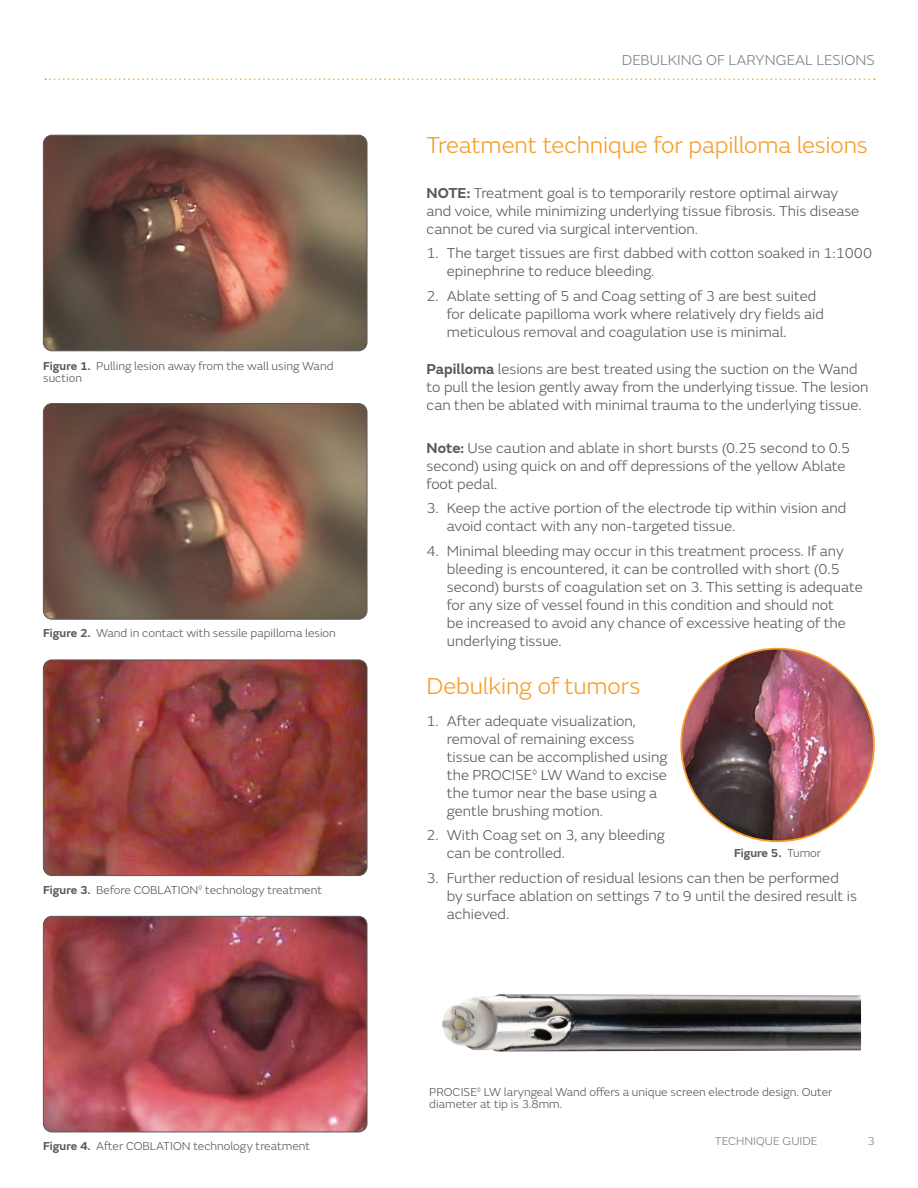
<style>
.page{position:relative;width:918px;height:1188px;background:#fff}
.page>*{position:absolute;margin:0;border:0;box-sizing:border-box;transform-origin:0 0}
.Orange_Paragraph_Hea{font:300 24px "SN Emeric";letter-spacing:-.005em;color:#f89c28}
.NOTES_CAUTION_Body_T{font:300 15px/18px "SN Emeric";color:#57585a}
.t1{font:300 15px "SN Emeric";letter-spacing:.005em;color:#808285}
.Figure_descriptions{font:300 12px/12px "SN Emeric";color:#57585a}
.Product_names{font:300 12px/12px "SN Emeric";color:#57585a}
.t2{font:300 12px "SN Emeric";color:#808285}
.Figure_descriptions-2{font:600 12px "SN Emeric";color:#57585a}
.s1{font-weight:600}
.s2{font-weight:300}
</style>
<div class="page">
<svg style="left:45px;top:78px;width:830px;height:2px"></svg>
<img style="left:43px;top:135px;width:324px;height:216px">
<div style="left:43px;top:135px;width:324px;height:216px;border:1px solid #57585a;border-radius:9px"></div>
<img style="left:43px;top:404px;width:324px;height:215px">
<div style="left:43px;top:403px;width:324px;height:216px;border:1px solid #57585a;border-radius:9px"></div>
<img style="left:43px;top:660px;width:324px;height:216px">
<div style="left:43px;top:660px;width:324px;height:216px;border:1px solid #57585a;border-radius:9px"></div>
<img style="left:43px;top:916px;width:324px;height:216px">
<div style="left:43px;top:916px;width:324px;height:216px;border:1px solid #57585a;border-radius:9px"></div>
<img style="left:681px;top:649px;width:193px;height:192px;border-radius:96px">
<img style="left:442px;top:994px;width:419px;height:58px">
<p class="Figure_descriptions" style="left:43px;top:360px;width:292px"><span class="s1">Figure 1.</span> Pulling lesion away from the wall using Wand suction</p>
<p class="Figure_descriptions" style="left:43px;top:627px;width:294px"><span class="s1">Figure 2.</span> Wand in contact with sessile papilloma lesion</p>
<p class="Figure_descriptions" style="left:43px;top:884px;width:280px"><span class="s1">Figure 3.</span> Before COBLATION<sup>◊</sup> technology treatment</p>
<p class="Figure_descriptions" style="left:43px;top:1140px;width:268px"><span class="s1">Figure 4.</span> After COBLATION technology treatment</p>
<p class="t1" style="left:622px;top:51px;width:254px">DEBULKING OF LARYNGEAL LESIONS</p>
<p class="Orange_Paragraph_Hea" style="left:427px;top:130px;width:443px">Treatment technique for papilloma lesions</p>
<p class="NOTES_CAUTION_Body_T" style="left:427px;top:183px;width:434px"><span class="s1">NOTE:</span> Treatment goal is to temporarily restore optimal airway and voice, while minimizing underlying tissue fibrosis. This disease cannot be cured via surgical intervention.</p>
<p class="NOTES_CAUTION_Body_T" style="left:447px;top:244px;width:427px;text-indent:-20px">1. The target tissues are first dabbed with cotton soaked in 1:1000 epinephrine to reduce bleeding.</p>
<p class="NOTES_CAUTION_Body_T" style="left:447px;top:286px;width:379px;text-indent:-20px">2. Ablate setting of 5 and Coag setting of 3 are best suited for delicate papilloma work where relatively dry fields aid meticulous removal and coagulation use is minimal.</p>
<p class="NOTES_CAUTION_Body_T" style="left:427px;top:360px;width:443px"><span class="s1">Papilloma</span> lesions are best treated using the suction on the Wand to pull the lesion gently away from the underlying tissue. The lesion can then be ablated with minimal trauma to the underlying tissue.</p>
<p class="NOTES_CAUTION_Body_T" style="left:427px;top:439px;width:425px"><span class="s1">Note:</span> Use caution and ablate in short bursts (0.25 second to 0.5 second) using quick on and off depressions of the yellow Ablate foot pedal.</p>
<p class="NOTES_CAUTION_Body_T" style="left:447px;top:499px;width:401px;text-indent:-20px">3. Keep the active portion of the electrode tip within vision and avoid contact with any non-targeted tissue.</p>
<p class="NOTES_CAUTION_Body_T" style="left:447px;top:542px;width:417px;text-indent:-20px">4. Minimal bleeding may occur in this treatment process. If any bleeding is encountered, it can be controlled with short (0.5 second) bursts of coagulation set on 3. This setting is adequate for any size of vessel found in this condition and should not<br>be increased to avoid any chance of excessive heating of the underlying tissue.</p>
<p class="Orange_Paragraph_Hea" style="left:427px;top:672px;width:215px">Debulking of tumors</p>
<p class="NOTES_CAUTION_Body_T" style="left:447px;top:712px;width:222px;text-indent:-20px">1. After adequate visualization, removal of remaining excess tissue can be accomplished using the PROCISE<sup>◊</sup> LW Wand to excise the tumor near the base using a gentle brushing motion.</p>
<p class="NOTES_CAUTION_Body_T" style="left:447px;top:826px;width:220px;text-indent:-20px">2. With Coag set on 3, any bleeding can be controlled.</p>
<p class="NOTES_CAUTION_Body_T" style="left:447px;top:868px;width:412px;text-indent:-20px">3. Further reduction of residual lesions can then be performed by surface ablation on settings 7 to 9 until the desired result is achieved.</p>
<p class="Figure_descriptions-2" style="left:734px;top:845px;width:89px">Figure 5. <span class="s2">Tumor</span></p>
<p class="Product_names" style="left:429px;top:1086px;width:405px">PROCISE<sup>◊</sup> LW laryngeal Wand offers a unique screen electrode design. Outer diameter at tip is 3.8mm.</p>
<p class="t2" style="left:715px;top:1134px;width:104px">TECHNIQUE GUIDE</p>
<p class="t2" style="left:868px;top:1134px;width:9px">3</p>
</div>
